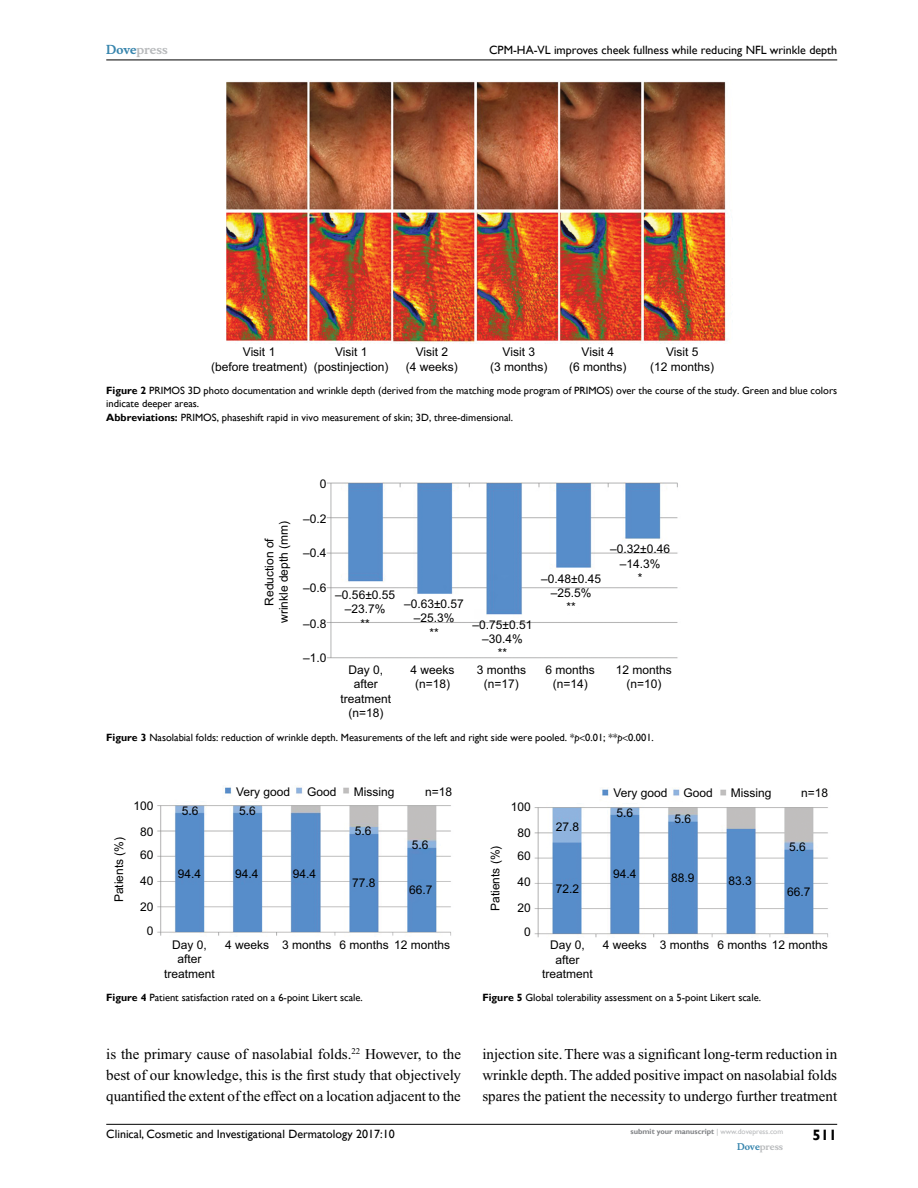
<style>
.page{position:relative;width:918px;height:1188px;background:#fff}
.page>*{position:absolute;margin:0;border:0;box-sizing:border-box;transform-origin:0 0}
.t1{font:15px/21px "Times New Roman";letter-spacing:-.005em;color:#000;text-align:justify}
.t2{font:700 15px "Gill Sans";color:#000}
.t3{font:12px/14.4px "Arial";color:#000;text-align:center}
.t4{font:12px "Gill Sans";color:#000}
.t5{font:700 12px "Musee";color:#b8babc}
.t6{font:10.5px/13.5px "Gill Sans";color:#000}
.t7{font:700 9px "Musee";color:#b8babc}
.t8{font:700 7.5px "Gill Sans";color:#808285}
.s1{color:#3785ad}
.s2{font-weight:700}
.s3{font-style:italic}
.s4{font-weight:400;color:#b8babc}
</style>
<div class="page">
<hr style="left:106px;top:1124px;width:731px;height:1px;background:#000">
<hr style="left:106px;top:60px;width:731px;height:1px;background:#000">
<img style="left:226px;top:81px;width:502px;height:262px">
<img style="left:326px;top:483px;width:352px;height:176px">
<img style="left:157px;top:786px;width:294px;height:150px">
<img style="left:534px;top:789px;width:294px;height:149px">
<p class="t5" style="left:106px;top:43px;width:63px"><span class="s1">Dove</span>press</p>
<p class="t4" style="left:489px;top:43px;width:350px">CPM-HA-VL improves cheek fullness while reducing NFL wrinkle depth</p>
<p class="t3" style="left:211px;top:345px;width:98px">Visit 1<br>(before treatment)</p>
<p class="t3" style="left:314px;top:345px;width:76px">Visit 1 (postinjection)</p>
<p class="t3" style="left:406px;top:345px;width:54px">Visit 2<br>(4 weeks)</p>
<p class="t3" style="left:490px;top:345px;width:59px">Visit 3<br>(3 months)</p>
<p class="t3" style="left:569px;top:345px;width:59px">Visit 4<br>(6 months)</p>
<p class="t3" style="left:650px;top:345px;width:66px">Visit 5<br>(12 months)</p>
<p class="t6" style="left:106px;top:384px;width:732px"><span class="s2">Figure 2</span> PRIMOS 3D photo documentation and wrinkle depth (derived from the matching mode program of PRIMOS) over the course of the study. Green and blue colors indicate deeper areas.<br><span class="s2">Abbreviations:</span> PRIMOS, phaseshift rapid in vivo measurement of skin; 3D, three-dimensional.</p>
<p class="t3" style="left:262px;top:623px;width:104px;rotate:-90deg">Reduction of wrinkle depth (mm)</p>
<p class="t3" style="left:320px;top:477px;width:8px">0</p>
<p class="t3" style="left:303px;top:511px;width:25px">–0.2</p>
<p class="t3" style="left:303px;top:545px;width:25px">–0.4</p>
<p class="t3" style="left:303px;top:580px;width:25px">–0.6</p>
<p class="t3" style="left:303px;top:616px;width:25px">–0.8</p>
<p class="t3" style="left:303px;top:651px;width:25px">–1.0</p>
<p class="t3" style="left:335px;top:587px;width:61px">–0.56±0.55 –23.7%<br>**</p>
<p class="t3" style="left:404px;top:597px;width:61px">–0.63±0.57 –25.3%<br>**</p>
<p class="t3" style="left:473px;top:617px;width:61px">–0.75±0.51 –30.4%<br>**</p>
<p class="t3" style="left:541px;top:571px;width:61px">–0.48±0.45 –25.5%<br>**</p>
<p class="t3" style="left:610px;top:542px;width:61px">–0.32±0.46 –14.3%<br>*</p>
<p class="t3" style="left:341px;top:662px;width:52px">Day 0, after treatment (n=18)</p>
<p class="t3" style="left:411px;top:662px;width:46px">4 weeks (n=18)</p>
<p class="t3" style="left:477px;top:662px;width:51px">3 months (n=17)</p>
<p class="t3" style="left:546px;top:662px;width:51px">6 months (n=14)</p>
<p class="t3" style="left:616px;top:662px;width:58px">12 months (n=10)</p>
<p class="t6" style="left:106px;top:731px;width:549px"><span class="s2">Figure 3</span> Nasolabial folds: reduction of wrinkle depth. Measurements of the left and right side were pooled. *<span class="s3">p</span> 0.01; **<span class="s3">p</span> 0.001.</p>
<p class="t3" style="left:236px;top:784px;width:56px">Very good</p>
<p class="t3" style="left:307px;top:784px;width:31px">Good</p>
<p class="t3" style="left:354px;top:784px;width:42px">Missing</p>
<p class="t3" style="left:425px;top:785px;width:29px">n=18</p>
<p class="t3" style="left:613px;top:785px;width:56px">Very good</p>
<p class="t3" style="left:683px;top:785px;width:31px">Good</p>
<p class="t3" style="left:731px;top:785px;width:42px">Missing</p>
<p class="t3" style="left:801px;top:785px;width:29px">n=18</p>
<p class="t3" style="left:112px;top:902px;width:67px;rotate:-90deg">Patients (%)</p>
<p class="t3" style="left:134px;top:799px;width:22px">100</p>
<p class="t3" style="left:140px;top:824px;width:15px">80</p>
<p class="t3" style="left:140px;top:848px;width:15px">60</p>
<p class="t3" style="left:140px;top:874px;width:15px">40</p>
<p class="t3" style="left:140px;top:899px;width:15px">20</p>
<p class="t3" style="left:182px;top:803px;width:18px">5.6</p>
<p class="t3" style="left:239px;top:803px;width:18px">5.6</p>
<p class="t3" style="left:178px;top:866px;width:25px">94.4</p>
<p class="t3" style="left:235px;top:866px;width:25px">94.4</p>
<p class="t3" style="left:293px;top:866px;width:25px">94.4</p>
<p class="t3" style="left:355px;top:823px;width:18px">5.6</p>
<p class="t3" style="left:352px;top:875px;width:25px">77.8</p>
<p class="t3" style="left:412px;top:837px;width:18px">5.6</p>
<p class="t3" style="left:409px;top:882px;width:25px">66.7</p>
<p class="t3" style="left:488px;top:911px;width:67px;rotate:-90deg">Patients (%)</p>
<p class="t3" style="left:511px;top:800px;width:22px">100</p>
<p class="t3" style="left:518px;top:825px;width:15px">80</p>
<p class="t3" style="left:517px;top:849px;width:15px">60</p>
<p class="t3" style="left:517px;top:875px;width:15px">40</p>
<p class="t3" style="left:517px;top:900px;width:15px">20</p>
<p class="t3" style="left:556px;top:819px;width:25px">27.8</p>
<p class="t3" style="left:556px;top:881px;width:25px">72.2</p>
<p class="t3" style="left:617px;top:805px;width:18px">5.6</p>
<p class="t3" style="left:613px;top:867px;width:25px">94.4</p>
<p class="t3" style="left:674px;top:812px;width:18px">5.6</p>
<p class="t3" style="left:671px;top:870px;width:25px">88.9</p>
<p class="t3" style="left:729px;top:874px;width:25px">83.3</p>
<p class="t3" style="left:789px;top:839px;width:18px">5.6</p>
<p class="t3" style="left:787px;top:884px;width:25px">66.7</p>
<p class="t3" style="left:147px;top:924px;width:8px">0</p>
<p class="t3" style="left:524px;top:925px;width:8px">0</p>
<p class="t3" style="left:164px;top:938px;width:52px">Day 0, after treatment</p>
<p class="t3" style="left:225px;top:938px;width:227px">4 weeks 3 months 6 months 12 months</p>
<p class="t3" style="left:542px;top:938px;width:52px">Day 0, after treatment</p>
<p class="t3" style="left:603px;top:938px;width:227px">4 weeks 3 months 6 months 12 months</p>
<p class="t6" style="left:106px;top:991px;width:258px"><span class="s2">Figure 4</span> Patient satisfaction rated on a 6-point Likert scale.</p>
<p class="t6" style="left:482px;top:991px;width:280px"><span class="s2">Figure 5</span> Global tolerability assessment on a 5-point Likert scale.</p>
<p class="t1" style="left:106px;top:1043px;width:356px">is the primary cause of nasolabial folds.<sup>22</sup> However, to the best of our knowledge, this is the first study that objectively quantified the extent of the effect on a location adjacent to the</p>
<p class="t1" style="left:482px;top:1043px;width:356px">injection site. There was a significant long-term reduction in wrinkle depth. The added positive impact on nasolabial folds spares the patient the necessity to undergo further treatment</p>
<p class="t4" style="left:106px;top:1127px;width:290px">Clinical, Cosmetic and Investigational Dermatology 2017:10</p>
<p class="t8" style="left:631px;top:1127px;width:154px">submit your manuscript <span class="s4">| www.dovepress.com</span></p>
<p class="t7" style="left:737px;top:1141px;width:48px"><span class="s1">Dove</span>press</p>
<p class="t2" style="left:812px;top:1126px;width:26px">511</p>
</div>
